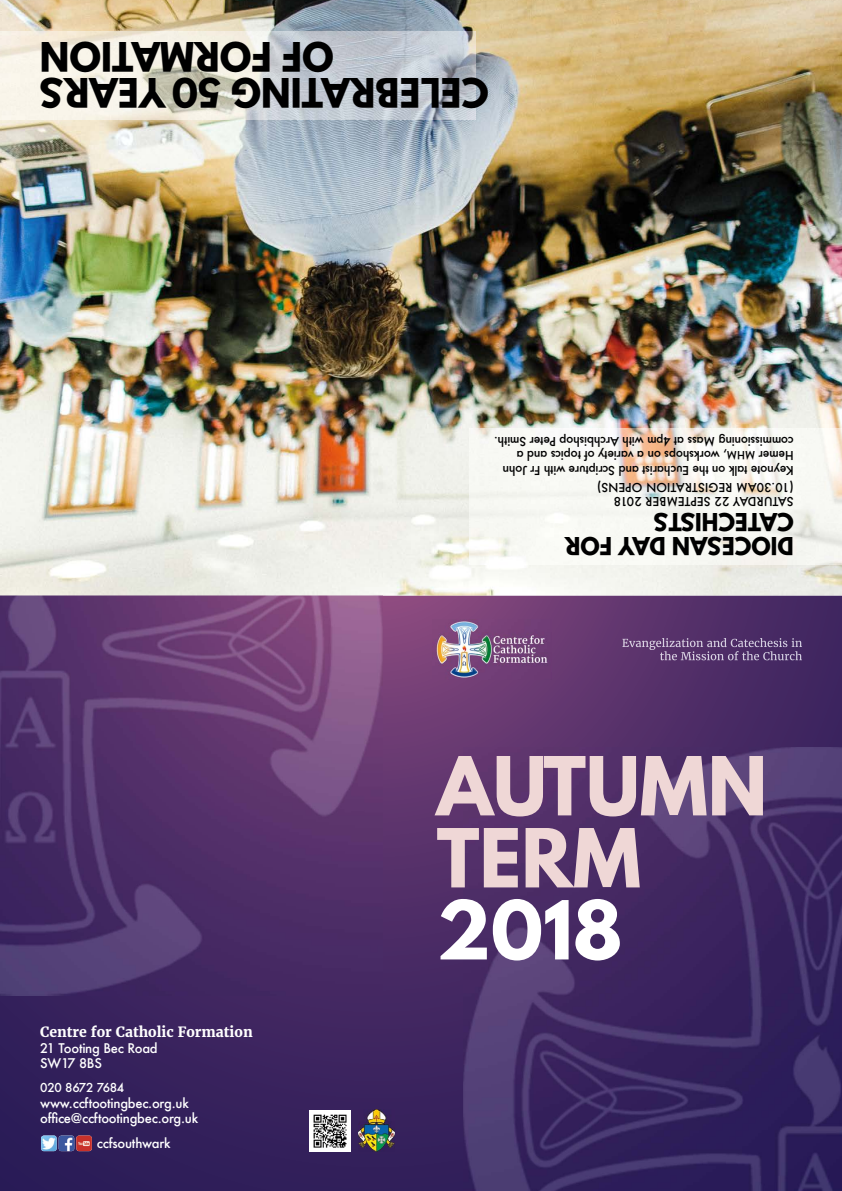
<style>
.page{position:relative;width:842px;height:1191px;background:#fff}
.page>*{position:absolute;margin:0;border:0;box-sizing:border-box;transform-origin:0 0}
.t1{font:700 72px/72px "League Spartan";color:#efd7d6}
.t2{font:700 72px "League Spartan";color:#fff}
.t3{font:700 36px/36px "League Spartan";color:#000;text-align:right}
.t4{font:700 22px/24px "League Spartan";color:#000}
.t5{font:700 14px "Merriweather";color:#fff}
.t6{font:500 13px/15.6px "Futura";letter-spacing:-.02em;color:#fff}
.t7{font:500 12px/14.4px "Futura";letter-spacing:-.02em;color:#000}
.t8{font:500 12px/14.4px "Futura";color:#000}
.t9{font:500 12px "Futura";letter-spacing:-.02em;color:#fff}
.t10{font:11px/13.2px "Merriweather";color:#fff;text-align:right}
.s1{font-size:11px}
</style>
<div class="page">
<svg style="left:0;top:595px;width:842px;height:596px;background:#472a63"></svg>
<img style="left:432px;top:619px;width:120px;height:60px">
<img style="left:41px;top:1135px;width:16px;height:16px">
<img style="left:59px;top:1135px;width:15px;height:16px">
<img style="left:76px;top:1135px;width:16px;height:16px">
<svg style="left:622px;top:638px;width:180px;height:12px;background:#502d67"></svg>
<div style="left:660px;top:651px;width:142px;height:9px;background:#4d2c66"></div>
<img style="left:358px;top:1109px;width:37px;height:42px">
<img style="left:310px;top:1110px;width:40px;height:41px">
<img style="left:0;top:595px;width:383px;height:400px">
<img style="left:463px;top:747px;width:379px;height:444px">
<img style="left:0;top:0;width:842px;height:595px">
<img style="left:0;top:32px;width:475px;height:87px">
<img style="left:470px;top:429px;width:372px;height:135px">
<h2 class="t3" style="left:489px;top:111px;width:451px;rotate:-180deg">CELEBRATING 50 YEARS<br>OF FORMATION</h2>
<p class="t7" style="left:794px;top:477px;width:301px;rotate:-180deg">Keynote talk on the Eucharist and Scripture with Fr John<br>Hemer <span class="s1">MHM</span>, workshops on a variety of topics and a commissioning Mass at 4pm with Archbishop Peter Smith.</p>
<h3 class="t4" style="left:794px;top:558px;width:231px;rotate:-180deg">DIOCESAN DAY FOR<br>CATECHISTS</h3>
<p class="t8" style="left:794px;top:509px;width:198px;rotate:-180deg">SATURDAY 22 SEPTEMBER 2018 (10.30AM REGISTRATION OPENS)</p>
<p class="t10" style="left:622px;top:636px;width:182px">Evangelization and Catechesis in the Mission of the Church</p>
<p class="t5" style="left:40px;top:1022px;width:214px">Centre for Catholic Formation</p>
<p class="t6" style="left:40px;top:1039px;width:119px">21 Tooting Bec Road<br>SW17 8BS</p>
<p class="t9" style="left:40px;top:1079px;width:86px">020 8672 7684</p>
<p class="t6" style="left:40px;top:1095px;width:159px">www.ccftootingbec.org.uk office@ccftootingbec.org.uk</p>
<p class="t6" style="left:97px;top:1134px;width:75px">ccfsouthwark</p>
<h1 class="t1" style="left:437px;top:749px;width:332px">AUTUMN<br>TERM</h1>
<h1 class="t2" style="left:437px;top:874px;width:187px">2018</h1>
</div>
